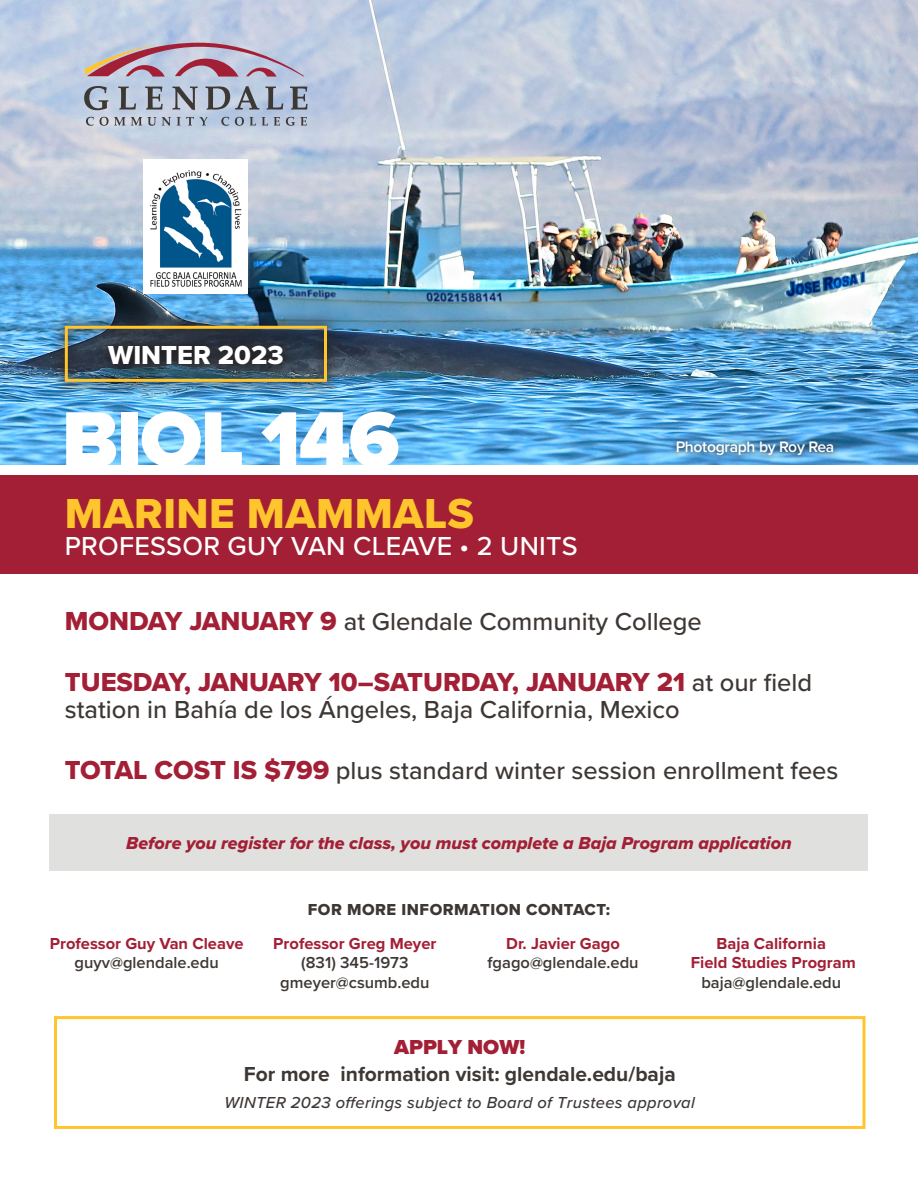
<style>
.page{position:relative;width:918px;height:1188px;background:#fff}
.page>*{position:absolute;margin:0;border:0;box-sizing:border-box;transform-origin:0 0}
.t1{font:900 81px "Proxima Nova";letter-spacing:-.02em;color:#fff}
.t2{font:43.5px "Proxima Nova Extrabld";letter-spacing:.01em;color:#ffc52d}
.t3{font:27px "Proxima Nova Extrabld";color:#a31f35}
.t4{font:500 27px "Proxima Nova";letter-spacing:.01em;color:#fff}
.t5{font:27px "Proxima Nova Extrabld";color:#fff}
.t6{font:500 25.5px "Proxima Nova";color:#3e3835}
.t7{font:700 21px "Proxima Nova";color:#3e3835}
.t8{font:900 21px "Proxima Nova";color:#a31f35}
.t9{font:18px "Proxima Nova Extrabld It";color:#a31f35}
.t10{font:700 16.5px "Proxima Nova";color:#a31f35}
.t11{font:600 16.5px "Proxima Nova";color:#3e3835}
.t12{font:italic 500 16.5px "Proxima Nova";letter-spacing:.02em;color:#3e3835}
.t13{font:16.5px "Proxima Nova Extrabld";letter-spacing:.03em;color:#3e3835}
.t14{font:600 15.75px "Proxima Nova";letter-spacing:-.02em;color:#fff}
.s1{font-family:"Proxima Nova Extrabld";font-weight:400;font-size:27px;color:#a31f35}
.s2{font-family:"Proxima Nova";font-weight:500;font-size:25.5px;color:#3e3835}
</style>
<div class="page">
<img style="left:0;top:0;width:918px;height:465px">
<div style="left:144px;top:160px;width:104px;height:134px;background:#fff"></div>
<img style="left:150px;top:170px;width:92px;height:117px">
<div style="left:0;top:476px;width:918px;height:98px;background:#a31f35"></div>
<img style="left:50px;top:311px;width:292px;height:86px">
<div style="left:65px;top:326px;width:262px;height:56px;border:3px solid #ffc52d"></div>
<div style="left:50px;top:814px;width:818px;height:56px;background:#e0e1df"></div>
<div style="left:54px;top:1016px;width:812px;height:113px;border:3px solid #ffc52d"></div>
<svg style="left:85px;top:43px;width:219px;height:34px;background:#b9a0b1"></svg>
<svg style="left:84px;top:86px;width:24px;height:24px"></svg>
<svg style="left:118px;top:86px;width:18px;height:24px"></svg>
<svg style="left:145px;top:86px;width:18px;height:24px"></svg>
<svg style="left:172px;top:86px;width:26px;height:24px"></svg>
<svg style="left:206px;top:86px;width:53px;height:24px"></svg>
<svg style="left:265px;top:86px;width:18px;height:24px"></svg>
<svg style="left:290px;top:86px;width:18px;height:24px"></svg>
<svg style="left:86px;top:117px;width:39px;height:9px"></svg>
<svg style="left:131px;top:117px;width:25px;height:9px"></svg>
<svg style="left:162px;top:117px;width:9px;height:9px"></svg>
<svg style="left:177px;top:117px;width:30px;height:9px"></svg>
<svg style="left:221px;top:117px;width:8px;height:9px"></svg>
<svg style="left:235px;top:117px;width:21px;height:9px"></svg>
<svg style="left:262px;top:117px;width:6px;height:9px"></svg>
<svg style="left:274px;top:117px;width:6px;height:9px"></svg>
<svg style="left:286px;top:117px;width:21px;height:9px"></svg>
<div style="left:670px;top:435px;width:170px;height:27px;background:#231f20;opacity:.66"></div>
<p class="t5" style="left:108px;top:335px;width:177px">WINTER 2023</p>
<p class="t1" style="left:62px;top:379px;width:339px">BIOL 146</p>
<p class="t2" style="left:65px;top:481px;width:410px">MARINE MAMMALS</p>
<p class="t4" style="left:65px;top:526px;width:514px">PROFESSOR GUY VAN CLEAVE • 2 UNITS</p>
<p class="t14" style="left:676px;top:435px;width:160px">Photograph by Roy Rea</p>
<p class="t6" style="left:65px;top:603px;width:639px"><span class="s1">MONDAY JANUARY 9</span> at Glendale Community College</p>
<p class="t3" style="left:65px;top:662px;width:749px">TUESDAY, JANUARY 10–SATURDAY, JANUARY 21 <span class="s2">at our field</span></p>
<p class="t6" style="left:65px;top:691px;width:616px">station in Bahía de los Ángeles, Baja California, Mexico</p>
<p class="t6" style="left:65px;top:751px;width:775px"><span class="s1">TOTAL COST IS $799</span> plus standard winter session enrollment fees</p>
<p class="t9" style="left:126px;top:830px;width:667px">Before you register for the class, you must complete a Baja Program application</p>
<p class="t10" style="left:50px;top:931px;width:195px">Professor Guy Van Cleave</p>
<p class="t11" style="left:75px;top:950px;width:146px">guyv@glendale.edu</p>
<p class="t13" style="left:308px;top:897px;width:304px">FOR MORE INFORMATION CONTACT:</p>
<p class="t10" style="left:273px;top:931px;width:165px">Professor Greg Meyer</p>
<p class="t11" style="left:301px;top:950px;width:109px">(831) 345-1973</p>
<p class="t11" style="left:280px;top:970px;width:151px">gmeyer@csumb.edu</p>
<p class="t10" style="left:506px;top:931px;width:115px">Dr. Javier Gago</p>
<p class="t11" style="left:488px;top:950px;width:153px">fgago@glendale.edu</p>
<p class="t10" style="left:717px;top:931px;width:111px">Baja California</p>
<p class="t10" style="left:691px;top:950px;width:167px">Field Studies Program</p>
<p class="t11" style="left:701px;top:970px;width:141px">baja@glendale.edu</p>
<p class="t8" style="left:394px;top:1031px;width:133px">APPLY NOW!</p>
<p class="t7" style="left:244px;top:1058px;width:434px">For more information visit: glendale.edu/baja</p>
<p class="t12" style="left:225px;top:1090px;width:472px">WINTER 2023 offerings subject to Board of Trustees approval</p>
</div>
